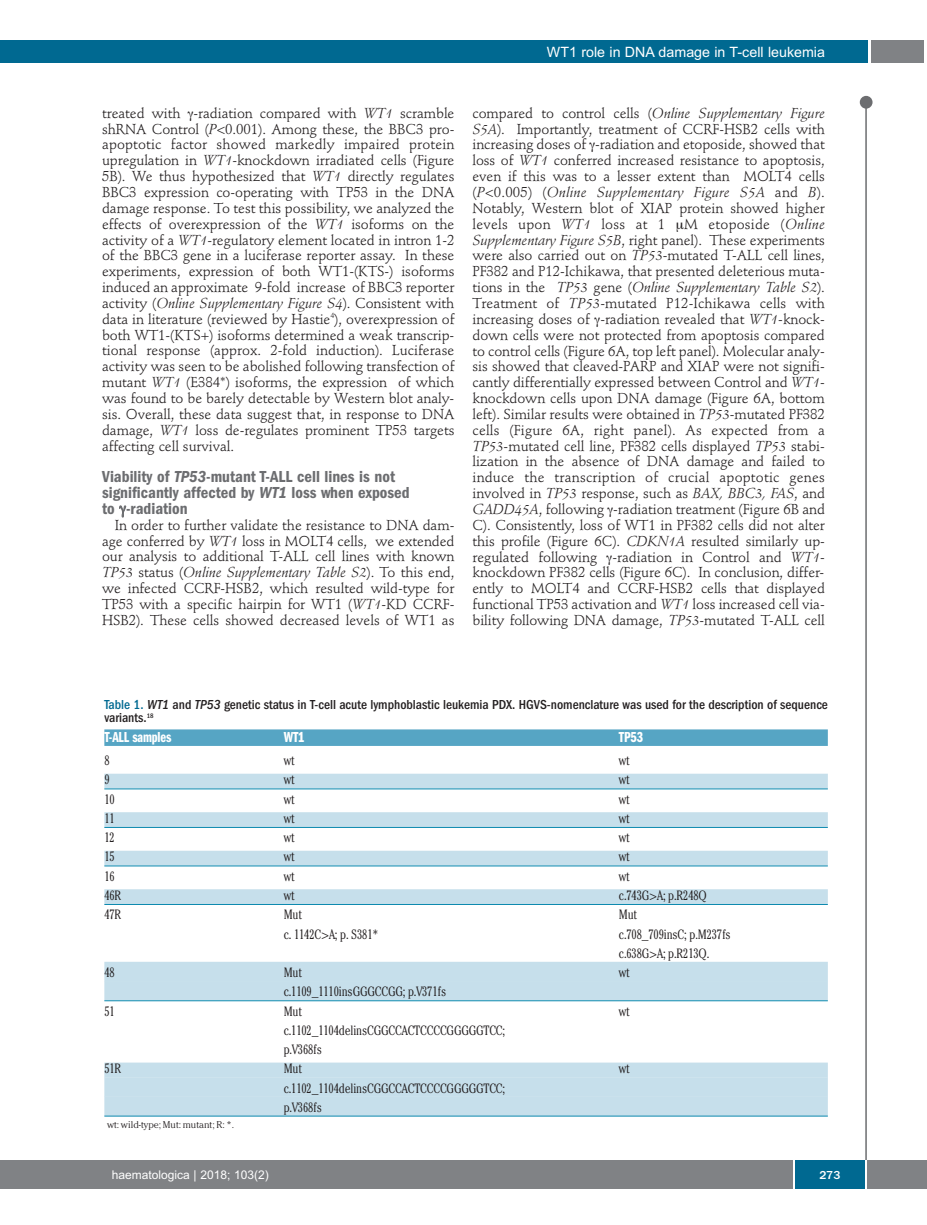
<style>
.page{position:relative;width:927px;height:1225px;background:#fff}
.page>*{position:absolute;margin:0;border:0;box-sizing:border-box;transform-origin:0 0}
.t1{font:600 condensed 16.5px/15.9px "Franklin Gothic";color:#6c6d70}
.t2{font:15px "Franklin Gothic Demi Cmpr";letter-spacing:-.01em;color:#fff}
.t3{font:14.25px/15.9px "Stempel Schneidler";letter-spacing:-.005em;color:#231f20;text-align:justify}
.t4{font:14.25px "Arial";color:#fff}
.t5{font:300 condensed 13.5px/19.2px "Cheltenham";letter-spacing:-.01em;color:#231f20}
.t6{font:500 condensed 13.5px/13.5px "Franklin Gothic";color:#231f20}
.t7{font:12px "Arial";color:#fff}
.t8{font:500 12px "Franklin Gothic";color:#fff}
.t9{font:300 9.75px "Cheltenham";color:#231f20}
.s1{font-style:italic}
.s2{color:#006991}
</style>
<div class="page">
<div style="left:860px;top:96px;width:12px;height:13px;background:#6c6d70;border-radius:50%"></div>
<hr style="left:865px;top:98px;width:2px;height:1062px;background:#6c6d70">
<div style="left:871px;top:40px;width:52px;height:22px;background:#808285"></div>
<div style="left:18px;top:40px;width:849px;height:22px;background:#006991"></div>
<div style="left:17px;top:1160px;width:910px;height:28px;background:#808285"></div>
<div style="left:795px;top:1160px;width:70px;height:28px;background:#006991"></div>
<hr style="left:793px;top:1160px;width:2px;height:28px;background:#fff">
<hr style="left:865px;top:1160px;width:2px;height:28px;background:#fff">
<div style="left:0;top:40px;width:19px;height:22px;background:#006991"></div>
<div style="left:0;top:1160px;width:18px;height:28px;background:#808285"></div>
<div style="left:104px;top:729px;width:724px;height:17px;background:#56a5c4"></div>
<div style="left:104px;top:773px;width:724px;height:15px;background:#c6dfeb"></div>
<hr style="left:104px;top:788px;width:724px;height:1px;background:#0d8aaf">
<div style="left:104px;top:812px;width:724px;height:15px;background:#c6dfeb"></div>
<hr style="left:104px;top:827px;width:724px;height:1px;background:#0d8aaf">
<div style="left:104px;top:850px;width:724px;height:15px;background:#c6dfeb"></div>
<hr style="left:104px;top:865px;width:724px;height:1px;background:#0d8aaf">
<div style="left:104px;top:889px;width:724px;height:15px;background:#c6dfeb"></div>
<hr style="left:104px;top:904px;width:724px;height:1px;background:#0d8aaf">
<div style="left:104px;top:961px;width:724px;height:20px;background:#c6dfeb"></div>
<div style="left:104px;top:981px;width:724px;height:19px;background:#c6dfeb"></div>
<hr style="left:104px;top:1000px;width:724px;height:1px;background:#0d8aaf">
<div style="left:104px;top:1062px;width:724px;height:15px;background:#c6dfeb"></div>
<div style="left:104px;top:1077px;width:724px;height:19px;background:#c6dfeb"></div>
<div style="left:104px;top:1096px;width:724px;height:20px;background:#c6dfeb"></div>
<hr style="left:104px;top:1115px;width:724px;height:1px;background:#0d8aaf">
<p class="t4" style="left:547px;top:44px;width:280px">WT1 role in DNA damage in T-cell leukemia</p>
<p class="t3" style="left:102px;top:106px;width:354px">treated with -radiation compared with <span class="s1">WT1</span> scramble shRNA Control (<span class="s1">P</span>&lt;0.001). Among these, the BBC3 pro&shy;apoptotic factor showed markedly impaired protein upregulation in <span class="s1">WT1</span>-knockdown irradiated cells (Figure 5B). We thus hypothesized that <span class="s1">WT1</span> directly regulates BBC3 expression co-operating with TP53 in the DNA damage response. To test this possibility, we analyzed the effects of overexpression of the <span class="s1">WT1</span> isoforms on the activity of a <span class="s1">WT1</span>-regulatory element located in intron 1-2 of the BBC3 gene in a luciferase reporter assay. In these experiments, expression of both WT1-(KTS-) isoforms induced an approximate 9-fold increase of BBC3 reporter activity (<span class="s1">Online Supplementary Figure S4</span>). Consistent with data in literature (reviewed by Hastie<sup>4</sup>), overexpression of both WT1-(KTS+) isoforms determined a weak transcrip&shy;tional response (approx. 2-fold induction). Luciferase activity was seen to be abolished following transfection of mutant <span class="s1">WT1</span> (E384*) isoforms, the expression of which was found to be barely detectable by Western blot analy&shy;sis. Overall, these data suggest that, in response to DNA damage, <span class="s1">WT1</span> loss de-regulates prominent TP53 targets affecting cell survival.</p>
<p class="t1" style="left:102px;top:470px;width:309px">Viability of <span class="s1">TP53</span>-mutant T-ALL cell lines is not significantly affected by <span class="s1">WT1</span> loss when exposed to -radiation</p>
<p class="t3" style="left:102px;top:518px;width:354px;text-indent:13px">In order to further validate the resistance to DNA dam&shy;age conferred by <span class="s1">WT1</span> loss in MOLT4 cells, we extended our analysis to additional T-ALL cell lines with known <span class="s1">TP53</span> status (<span class="s1">Online Supplementary Table S2</span>). To this end, we infected CCRF-HSB2, which resulted wild-type for TP53 with a specific hairpin for WT1 (<span class="s1">WT1</span>-KD CCRF-HSB2). These cells showed decreased levels of WT1 as</p>
<p class="t3" style="left:472px;top:106px;width:354px">compared to control cells (<span class="s1">Online Supplementary Figure S5A</span>). Importantly, treatment of CCRF-HSB2 cells with increasing doses of -radiation and etoposide, showed that loss of <span class="s1">WT1</span> conferred increased resistance to apoptosis, even if this was to a lesser extent than MOLT4 cells (<span class="s1">P</span>&lt;0.005) (<span class="s1">Online Supplementary Figure S5A</span> and <span class="s1">B</span>).<br>Notably, Western blot of XIAP protein showed higher levels upon <span class="s1">WT1</span> loss at 1</p>
<p class="t3" style="left:472px;top:217px;width:354px;text-indent:212px">M etoposide (<span class="s1">Online Supplementary Figure S5B</span>, right panel). These experiments were also carried out on <span class="s1">TP53</span>-mutated T-ALL cell lines, PF382 and P12-Ichikawa, that presented deleterious muta&shy;tions in the <span class="s1">TP53</span> gene (<span class="s1">Online Supplementary Table S2</span>).<br>Treatment of <span class="s1">TP53</span>-mutated P12-Ichikawa cells with increasing doses of -radiation revealed that <span class="s1">WT1</span>-knock&shy;down cells were not protected from apoptosis compared to control cells (Figure 6A, top left panel). Molecular analy&shy;sis showed that cleaved-PARP and XIAP were not signifi&shy;cantly differentially expressed between Control and <span class="s1">WT1</span>- knockdown cells upon DNA damage (Figure 6A, bottom left). Similar results were obtained in <span class="s1">TP53</span>-mutated PF382 cells (Figure 6A, right panel). As expected from a <span class="s1">TP53</span>-mutated cell line, PF382 cells displayed <span class="s1">TP53</span> stabi&shy;lization in the absence of DNA damage and failed to induce the transcription of crucial apoptotic genes involved in <span class="s1">TP53</span> response, such as <span class="s1">BAX, BBC3, FAS</span>, and <span class="s1">GADD45A</span>, following -radiation treatment (Figure 6B and C). Consistently, loss of WT1 in PF382 cells did not alter this profile (Figure 6C). <span class="s1">CDKN1A</span> resulted similarly up&shy;regulated following -radiation in Control and <span class="s1">WT1</span>- knockdown PF382 cells (Figure 6C). In conclusion, differ&shy;ently to MOLT4 and CCRF-HSB2 cells that displayed functional TP53 activation and <span class="s1">WT1</span> loss increased cell via&shy;bility following DNA damage, <span class="s1">TP53</span>-mutated T-ALL cell</p>
<p class="t6" style="left:104px;top:699px;width:725px"><span class="s2">Table 1.</span> <span class="s1">WT1</span> and <span class="s1">TP53</span> genetic status in T-cell acute lymphoblastic leukemia PDX. HGVS-nomenclature was used for the description of sequence variants.<sup>18</sup></p>
<p class="t2" style="left:104px;top:731px;width:69px">T-ALL samples</p>
<p class="t2" style="left:284px;top:731px;width:22px">WT1</p>
<p class="t2" style="left:619px;top:731px;width:26px">TP53</p>
<p class="t5" style="left:104px;top:752px;width:7px">8</p>
<p class="t5" style="left:284px;top:752px;width:13px">wt</p>
<p class="t5" style="left:619px;top:752px;width:13px">wt</p>
<p class="t5" style="left:104px;top:771px;width:7px">9</p>
<p class="t5" style="left:284px;top:771px;width:13px">wt</p>
<p class="t5" style="left:619px;top:771px;width:13px">wt</p>
<p class="t5" style="left:104px;top:790px;width:12px">10</p>
<p class="t5" style="left:284px;top:790px;width:13px">wt</p>
<p class="t5" style="left:619px;top:790px;width:13px">wt</p>
<p class="t5" style="left:104px;top:810px;width:12px">11</p>
<p class="t5" style="left:284px;top:810px;width:13px">wt</p>
<p class="t5" style="left:619px;top:810px;width:13px">wt</p>
<p class="t5" style="left:104px;top:829px;width:12px">12</p>
<p class="t5" style="left:284px;top:829px;width:13px">wt</p>
<p class="t5" style="left:619px;top:829px;width:13px">wt</p>
<p class="t5" style="left:104px;top:848px;width:12px">15</p>
<p class="t5" style="left:284px;top:848px;width:13px">wt</p>
<p class="t5" style="left:619px;top:848px;width:13px">wt</p>
<p class="t5" style="left:104px;top:867px;width:12px">16</p>
<p class="t5" style="left:284px;top:867px;width:13px">wt</p>
<p class="t5" style="left:619px;top:867px;width:13px">wt</p>
<p class="t5" style="left:104px;top:887px;width:18px">46R</p>
<p class="t5" style="left:284px;top:887px;width:13px">wt</p>
<p class="t5" style="left:619px;top:887px;width:89px">c.743G&gt;A; p.R248Q</p>
<p class="t5" style="left:104px;top:906px;width:18px">47R</p>
<p class="t5" style="left:284px;top:906px;width:20px">Mut</p>
<p class="t5" style="left:619px;top:906px;width:20px">Mut</p>
<p class="t5" style="left:284px;top:925px;width:96px">c. 1142C&gt;A; p. S381*</p>
<p class="t5" style="left:619px;top:925px;width:114px">c.708_709insC; p.M237fs c.638G&gt;A; p.R213Q.</p>
<p class="t5" style="left:104px;top:964px;width:12px">48</p>
<p class="t5" style="left:284px;top:964px;width:20px">Mut</p>
<p class="t5" style="left:619px;top:964px;width:13px">wt</p>
<p class="t5" style="left:284px;top:983px;width:164px">c.1109_1110insGGGCCGG; p.V371fs</p>
<p class="t5" style="left:104px;top:1002px;width:12px">51</p>
<p class="t5" style="left:284px;top:1002px;width:20px">Mut</p>
<p class="t5" style="left:619px;top:1002px;width:13px">wt</p>
<p class="t5" style="left:284px;top:1021px;width:223px">c.1102_1104delinsCGGCCACTCCCCGGGGGTCC; p.V368fs</p>
<p class="t5" style="left:104px;top:1060px;width:18px">51R</p>
<p class="t5" style="left:284px;top:1060px;width:20px">Mut</p>
<p class="t5" style="left:619px;top:1060px;width:13px">wt</p>
<p class="t5" style="left:284px;top:1079px;width:223px">c.1102_1104delinsCGGCCACTCCCCGGGGGTCC; p.V368fs</p>
<p class="t9" style="left:107px;top:1121px;width:129px">wt: wild-type; Mut: mutant; R: *.</p>
<p class="t7" style="left:112px;top:1167px;width:158px">haematologica | 2018; 103(2)</p>
<p class="t8" style="left:820px;top:1167px;width:22px">273</p>
</div>
